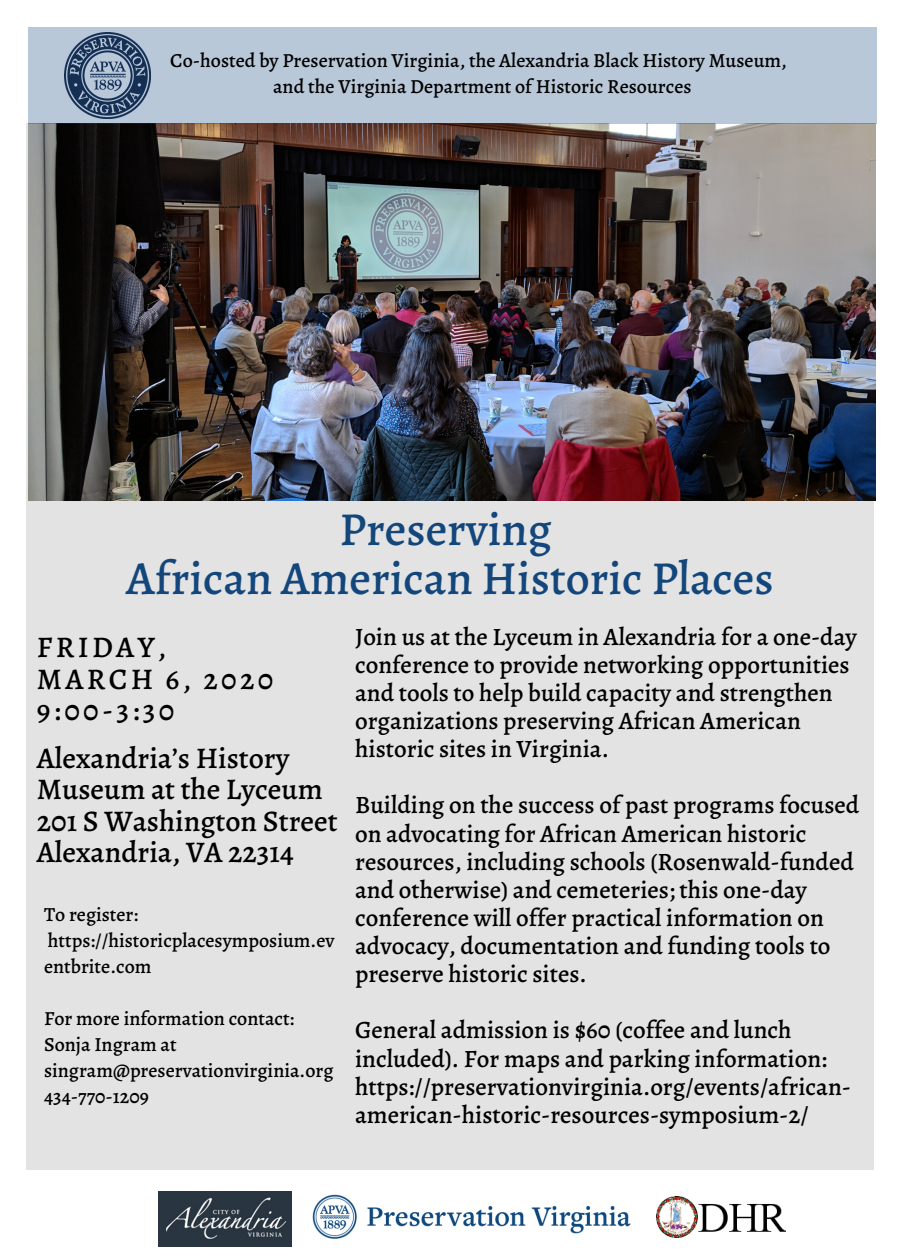
<style>
.page{position:relative;width:900px;height:1260px;background:#fff}
.page>*{position:absolute;margin:0;border:0;box-sizing:border-box;transform-origin:0 0}
.t1{font:500 47.5px/48.8px "Alegreya";color:#13477c;text-align:center}
.t2{font:500 30px/31.5px "Alegreya";color:#000}
.t3{font:500 30px/31.5px "Alegreya";letter-spacing:.11em;color:#000}
.t4{font:500 25px/28px "Alegreya";color:#000}
.t5{font:500 20px/26px "Alegreya";color:#000}
</style>
<div class="page">
<div style="left:27px;top:124px;width:847px;height:1046px;background:#e4e3e3"></div>
<img style="left:28px;top:124px;width:848px;height:376px">
<img style="left:312px;top:1194px;width:319px;height:45px">
<img style="left:698px;top:1204px;width:88px;height:28px">
<img style="left:159px;top:1192px;width:133px;height:54px">
<div style="left:28px;top:27px;width:849px;height:97px;background:#b9c8d8"></div>
<img style="left:65px;top:32px;width:86px;height:86px">
<img style="left:657px;top:1197px;width:41px;height:41px">
<p class="t5" style="left:170px;top:47px;width:618px;text-align:center">Co-hosted by Preservation Virginia, the Alexandria Black History Museum, and the Virginia Department of Historic Resources</p>
<h1 class="t1" style="left:126px;top:505px;width:649px">Preserving<br>African American Historic Places</h1>
<p class="t3" style="left:37px;top:631px;width:238px">FRIDAY,<br>MARCH 6, 2020<br>9:00-3:30</p>
<p class="t2" style="left:37px;top:742px;width:302px">Alexandria’s History<br>Museum at the Lyceum<br>201 S Washington Street<br>Alexandria, VA 22314</p>
<p class="t5" style="left:44px;top:901px;width:292px">To register: https://historicplacesymposium.ev entbrite.com</p>
<p class="t5" style="left:44px;top:1005px;width:291px">For more information contact:<br>Sonja Ingram at singram@preservationvirginia.org<br>434-770-1209</p>
<p class="t4" style="left:355px;top:622px;width:503px">Join us at the Lyceum in Alexandria for a one-day conference to provide networking opportunities and tools to help build capacity and strengthen organizations preserving African American historic sites in Virginia.</p>
<p class="t4" style="left:355px;top:791px;width:506px">Building on the success of past programs focused on advocating for African American historic resources, including schools (Rosenwald-funded and otherwise) and cemeteries; this one-day conference will offer practical information on advocacy, documentation and funding tools to preserve historic sites.</p>
<p class="t4" style="left:355px;top:1016px;width:497px">General admission is $60 (coffee and lunch included). For maps and parking information: https://preservationvirginia.org/events/african&shy;american-historic-resources-symposium-2/</p>
</div>
